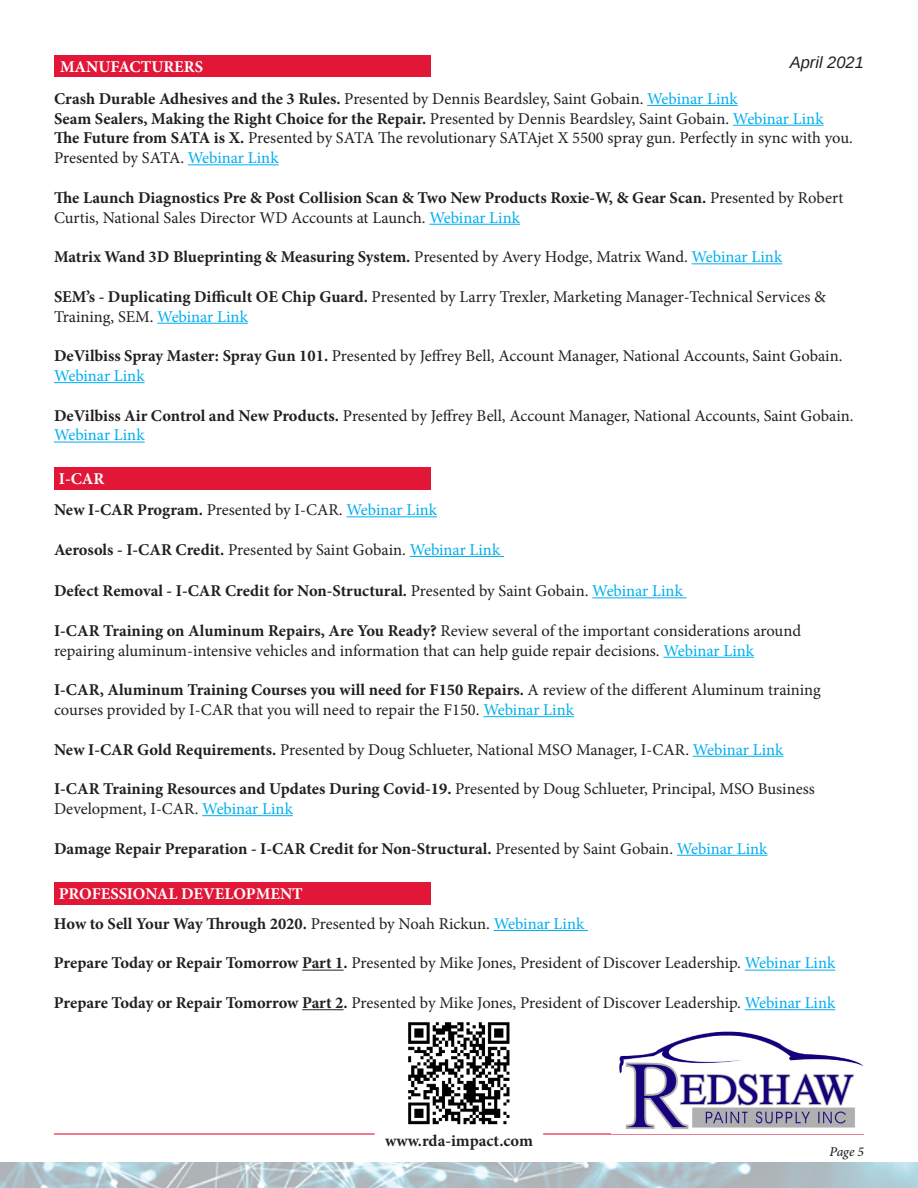
<style>
.page{position:relative;width:918px;height:1188px;background:#fff}
.page>*{position:absolute;margin:0;border:0;box-sizing:border-box;transform-origin:0 0}
.t1{font:16.5px/19.8px "Minion Pro";color:#231f20}
.t2{font:700 16.5px/19.8px "Minion Pro";color:#231f20}
.t3{font:700 16.5px "Minion Pro";color:#fff}
.t4{font:italic 16.5px "Arimo";color:#231f20}
.t5{font:italic 500 13.5px "Minion Pro";color:#231f20}
.s1{font-weight:700}
.s2{color:#00aeef}
.s3{font-weight:400}
.s4{font-weight:400;color:#00aeef}
</style>
<div class="page">
<img style="left:408px;top:1022px;width:102px;height:103px">
<hr style="left:54px;top:1133px;width:321px;height:2px;background:#e21738">
<hr style="left:543px;top:1133px;width:321px;height:2px;background:#e21738">
<hr style="left:346px;top:516px;width:91px;height:1px;background:#00aeef">
<hr style="left:410px;top:556px;width:94px;height:1px;background:#00aeef">
<hr style="left:592px;top:597px;width:95px;height:1px;background:#00aeef">
<hr style="left:663px;top:657px;width:91px;height:1px;background:#00aeef">
<hr style="left:483px;top:716px;width:91px;height:1px;background:#00aeef">
<hr style="left:693px;top:756px;width:90px;height:1px;background:#00aeef">
<hr style="left:202px;top:815px;width:91px;height:1px;background:#00aeef">
<hr style="left:677px;top:855px;width:90px;height:1px;background:#00aeef">
<div style="left:54px;top:467px;width:377px;height:23px;background:#e21738"></div>
<hr style="left:647px;top:105px;width:91px;height:1px;background:#00aeef">
<hr style="left:733px;top:125px;width:91px;height:1px;background:#00aeef">
<hr style="left:188px;top:164px;width:91px;height:1px;background:#00aeef">
<hr style="left:429px;top:224px;width:91px;height:1px;background:#00aeef">
<hr style="left:692px;top:263px;width:90px;height:1px;background:#00aeef">
<hr style="left:157px;top:323px;width:91px;height:1px;background:#00aeef">
<hr style="left:54px;top:382px;width:91px;height:1px;background:#00aeef">
<hr style="left:54px;top:442px;width:91px;height:1px;background:#00aeef">
<div style="left:54px;top:882px;width:377px;height:23px;background:#e21738"></div>
<div style="left:54px;top:56px;width:377px;height:21px;background:#e21738"></div>
<img style="left:0;top:1163px;width:918px;height:25px">
<hr style="left:494px;top:930px;width:94px;height:1px;background:#00aeef">
<hr style="left:302px;top:970px;width:42px;height:1px;background:#231f20">
<hr style="left:745px;top:970px;width:90px;height:1px;background:#00aeef">
<hr style="left:302px;top:1009px;width:42px;height:1px;background:#231f20">
<hr style="left:745px;top:1009px;width:90px;height:1px;background:#00aeef">
<img style="left:611px;top:1031px;width:253px;height:103px">
<p class="t3" style="left:60px;top:55px;width:145px">MANUFACTURERS</p>
<p class="t4" style="left:790px;top:51px;width:76px">April 2021</p>
<p class="t1" style="left:54px;top:89px;width:685px"><span class="s1">Crash Durable Adhesives and the 3 Rules.</span> Presented by Dennis Beardsley, Saint Gobain. <span class="s2">Webinar Link</span></p>
<p class="t2" style="left:54px;top:108px;width:771px">Seam Sealers, Making the Right Choice for the Repair. <span class="s3">Presented by Dennis Beardsley, Saint Gobain.</span> <span class="s4">Webinar Link</span></p>
<p class="t1" style="left:54px;top:128px;width:800px"><span class="s1">The Future from SATA is X.</span> Presented by SATA The revolutionary SATAjet X 5500 spray gun. Perfectly in sync with you.<br>Presented by SATA. <span class="s2">Webinar Link</span></p>
<p class="t2" style="left:54px;top:187px;width:791px">The Launch Diagnostics Pre &amp; Post Collision Scan &amp; Two New Products Roxie-W, &amp; Gear Scan. <span class="s3">Presented by Robert<br>Curtis, National Sales Director WD Accounts at Launch.</span> <span class="s4">Webinar Link</span></p>
<p class="t2" style="left:54px;top:247px;width:730px">Matrix Wand 3D Blueprinting &amp; Measuring System. <span class="s3">Presented by Avery Hodge, Matrix Wand.</span> <span class="s4">Webinar Link</span></p>
<p class="t1" style="left:54px;top:287px;width:773px"><span class="s1">SEM’s - Duplicating Difficult OE Chip Guard.</span> Presented by Larry Trexler, Marketing Manager-Technical Services &amp;<br>Training, SEM. <span class="s2">Webinar Link</span></p>
<p class="t1" style="left:54px;top:346px;width:790px"><span class="s1">DeVilbiss Spray Master: Spray Gun 101.</span> Presented by Jeffrey Bell, Account Manager, National Accounts, Saint Gobain.<br><span class="s2">Webinar Link</span></p>
<p class="t1" style="left:54px;top:406px;width:801px"><span class="s1">DeVilbiss Air Control and New Products.</span> Presented by Jeffrey Bell, Account Manager, National Accounts, Saint Gobain.<br><span class="s2">Webinar Link</span></p>
<p class="t3" style="left:59px;top:467px;width:47px">I-CAR</p>
<p class="t1" style="left:54px;top:500px;width:385px"><span class="s1">New I-CAR Program.</span> Presented by I-CAR. <span class="s2">Webinar Link</span></p>
<p class="t1" style="left:54px;top:540px;width:448px"><span class="s1">Aerosols - I-CAR Credit.</span> Presented by Saint Gobain. <span class="s2">Webinar Link</span></p>
<p class="t2" style="left:54px;top:581px;width:630px">Defect Removal - I-CAR Credit for Non-Structural. <span class="s3">Presented by Saint Gobain.</span> <span class="s4">Webinar Link</span></p>
<p class="t1" style="left:54px;top:621px;width:749px"><span class="s1">I-CAR Training on Aluminum Repairs, Are You Ready?</span> Review several of the important considerations around repairing aluminum-intensive vehicles and information that can help guide repair decisions. <span class="s2">Webinar Link</span></p>
<p class="t1" style="left:54px;top:680px;width:768px"><span class="s1">I-CAR, Aluminum Training Courses you will need for F150 Repairs.</span> A review of the different Aluminum training courses provided by I-CAR that you will need to repair the F150. <span class="s2">Webinar Link</span></p>
<p class="t1" style="left:54px;top:740px;width:731px"><span class="s1">New I-CAR Gold Requirements.</span> Presented by Doug Schlueter, National MSO Manager, I-CAR. <span class="s2">Webinar Link</span></p>
<p class="t1" style="left:54px;top:779px;width:762px"><span class="s1">I-CAR Training Resources and Updates During Covid-19.</span> Presented by Doug Schlueter, Principal, MSO Business<br>Development, I-CAR. <span class="s2">Webinar Link</span></p>
<p class="t2" style="left:54px;top:838px;width:715px">Damage Repair Preparation - I-CAR Credit for Non-Structural. <span class="s3">Presented by Saint Gobain.</span> <span class="s4">Webinar Link</span></p>
<p class="t3" style="left:59px;top:882px;width:245px">PROFESSIONAL DEVELOPMENT</p>
<p class="t2" style="left:54px;top:914px;width:532px">How to Sell Your Way Through 2020. <span class="s3">Presented by Noah Rickun.</span> <span class="s4">Webinar Link</span></p>
<p class="t1" style="left:54px;top:953px;width:783px"><span class="s1">Prepare Today or Repair Tomorrow Part 1.</span> Presented by Mike Jones, President of Discover Leadership. <span class="s2">Webinar Link</span></p>
<p class="t1" style="left:54px;top:993px;width:783px"><span class="s1">Prepare Today or Repair Tomorrow Part 2.</span> Presented by Mike Jones, President of Discover Leadership. <span class="s2">Webinar Link</span></p>
<p class="t2" style="left:385px;top:1131px;width:149px">www.rda-impact.com</p>
<p class="t5" style="left:830px;top:1142px;width:36px">Page 5</p>
</div>
